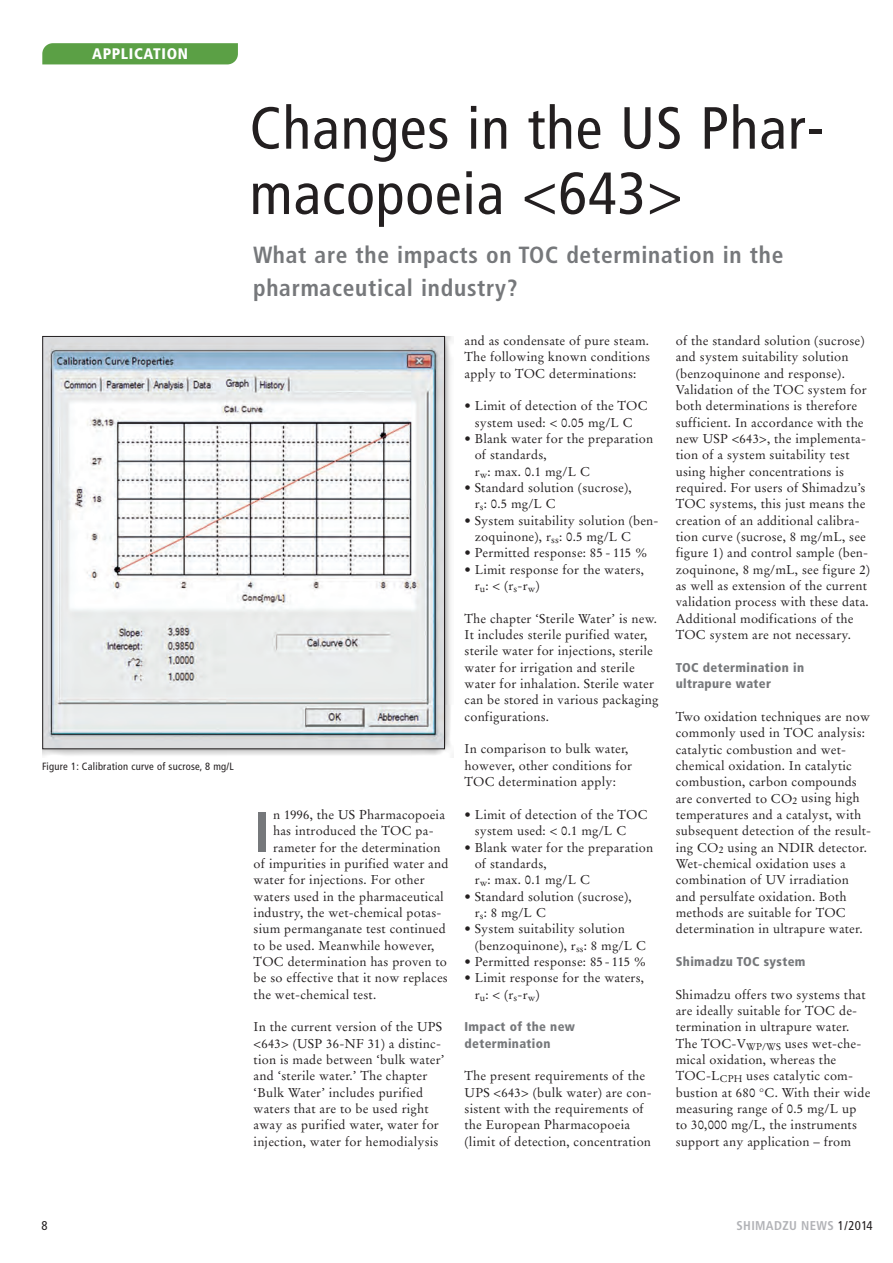
<style>
.page{position:relative;width:893px;height:1263px;background:#fff}
.page>*{position:absolute;margin:0;border:0;box-sizing:border-box;transform-origin:0 0}
.t1{font:condensed 59.4px/65.4px "Frutiger LT";letter-spacing:.015em;color:#231f20}
.t2{font:700 condensed 56.85px "Frutiger LT";color:#76787b}
.t3{font:700 condensed 23.4px/32.7px "Frutiger LT";letter-spacing:.03em;color:#76787b}
.t4{font:900 condensed 15.3px "Frutiger LT";letter-spacing:.04em;color:#fff}
.t5{font:12.75px/16.4px "Stempel Garamond LT";letter-spacing:.015em;color:#231f20}
.t6{font:900 condensed 12.75px/16.4px "Frutiger LT";letter-spacing:.025em;color:#76787b}
.t7{font:700 condensed 12.75px "Frutiger LT";letter-spacing:.025em;color:#b2b3b7}
.t8{font:condensed 12.75px "Frutiger LT";color:#231f20}
.t9{font:condensed 10.5px "Frutiger LT";letter-spacing:.025em;color:#231f20}
.s1{font-weight:400;color:#231f20}
</style>
<div class="page">
<img style="left:42px;top:336px;width:411px;height:422px">
<div style="left:42px;top:43px;width:196px;height:21px;background:#5ba045"></div>
<img style="left:44px;top:338px;width:399px;height:409px">
<p class="t4" style="left:92px;top:47px;width:97px">APPLICATION</p>
<p class="t9" style="left:42px;top:762px;width:193px">Figure 1: Calibration curve of sucrose, 8 mg/L</p>
<h1 class="t1" style="left:250px;top:100px;width:576px">Changes in the US Phar&shy;macopoeia &lt;643&gt;</h1>
<h3 class="t3" style="left:253px;top:240px;width:532px">What are the impacts on TOC determination in the pharmaceutical industry?</h3>
<h2 class="t2" style="left:254px;top:808px;width:17px">I</h2>
<p class="t5" style="left:273px;top:807px;width:173px">n 1996, the US Pharmacopoeia</p>
<p class="t5" style="left:273px;top:824px;width:162px">has introduced the TOC pa-</p>
<p class="t5" style="left:273px;top:840px;width:169px">rameter for the determination</p>
<p class="t5" style="left:254px;top:856px;width:196px">of impurities in purified water and</p>
<p class="t5" style="left:254px;top:873px;width:173px">water for injections. For other</p>
<p class="t5" style="left:254px;top:889px;width:192px">waters used in the pharmaceutical</p>
<p class="t5" style="left:254px;top:905px;width:189px">industry, the wet-chemical potas-</p>
<p class="t5" style="left:254px;top:922px;width:194px">sium permanganate test continued</p>
<p class="t5" style="left:254px;top:938px;width:182px">to be used. Meanwhile however,</p>
<p class="t5" style="left:254px;top:954px;width:195px">TOC determination has proven to</p>
<p class="t5" style="left:254px;top:971px;width:196px">be so effective that it now replaces</p>
<p class="t5" style="left:254px;top:987px;width:124px">the wet-chemical test.</p>
<p class="t5" style="left:254px;top:1020px;width:192px">In the current version of the UPS &lt;643&gt; (USP 36-NF 31) a distinc&shy;tion is made between ‘bulk water’ and ‘sterile water.’ The chapter ‘Bulk Water’ includes purified waters that are to be used right away as purified water, water for injection, water for hemodialysis</p>
<p class="t5" style="left:465px;top:333px;width:187px;text-align:justify">and as condensate of pure steam.<br>The following known conditions apply to TOC determinations:</p>
<p class="t5" style="left:465px;top:399px;width:185px;text-align:center">• Limit of detection of the TOC system used: &lt; 0.05 mg/L C</p>
<p class="t5" style="left:475px;top:431px;width:180px;text-indent:-10px">• Blank water for the preparation of standards,<br>r<sub>w</sub>: max. 0.1 mg/L C</p>
<p class="t5" style="left:475px;top:480px;width:159px;text-indent:-10px">• Standard solution (sucrose), r<sub>s</sub>: 0.5 mg/L C</p>
<p class="t5" style="left:475px;top:513px;width:185px;text-indent:-10px">• System suitability solution (ben&shy;zoquinone), r<sub>ss</sub>: 0.5 mg/L C</p>
<p class="t5" style="left:465px;top:546px;width:185px">• Permitted response: 85 - 115 %</p>
<p class="t5" style="left:475px;top:562px;width:171px;text-indent:-10px">• Limit response for the waters, r<sub>u</sub>: &lt; (r<sub>s</sub>-r<sub>w</sub>)</p>
<p class="t5" style="left:465px;top:611px;width:195px">The chapter ‘Sterile Water’ is new.<br>It includes sterile purified water, sterile water for injections, sterile water for irrigation and sterile water for inhalation. Sterile water can be stored in various packaging configurations.</p>
<p class="t5" style="left:465px;top:742px;width:169px">In comparison to bulk water, however, other conditions for<br>TOC determination apply:</p>
<p class="t5" style="left:475px;top:807px;width:175px;text-indent:-10px">• Limit of detection of the TOC system used: &lt; 0.1 mg/L C</p>
<p class="t5" style="left:475px;top:840px;width:180px;text-indent:-10px">• Blank water for the preparation of standards,<br>r<sub>w</sub>: max. 0.1 mg/L C</p>
<p class="t5" style="left:475px;top:889px;width:159px;text-indent:-10px">• Standard solution (sucrose), r<sub>s</sub>: 8 mg/L C</p>
<p class="t5" style="left:475px;top:922px;width:173px;text-indent:-10px">• System suitability solution (benzoquinone), r<sub>ss</sub>: 8 mg/L C</p>
<p class="t5" style="left:465px;top:954px;width:184px">• Permitted response: 85 - 115 %</p>
<p class="t5" style="left:475px;top:971px;width:171px;text-indent:-10px">• Limit response for the waters, r<sub>u</sub>: &lt; (r<sub>s</sub>-r<sub>w</sub>)</p>
<p class="t6" style="left:465px;top:1020px;width:112px">Impact of the new determination</p>
<p class="t5" style="left:465px;top:1069px;width:189px">The present requirements of the<br>UPS &lt;643&gt; (bulk water) are con&shy;sistent with the requirements of the European Pharmacopoeia (limit of detection, concentration</p>
<p class="t5" style="left:676px;top:333px;width:196px">of the standard solution (sucrose) and system suitability solution (benzoquinone and response).<br>Validation of the TOC system for both determinations is therefore sufficient. In accordance with the new USP &lt;643&gt;, the implementa&shy;tion of a system suitability test using higher concentrations is required. For users of Shimadzu’s TOC systems, this just means the creation of an additional calibra&shy;tion curve (sucrose, 8 mg/mL, see figure 1) and control sample (ben&shy;zoquinone, 8 mg/mL, see figure 2) as well as extension of the current validation process with these data.<br>Additional modifications of the TOC system are not necessary.</p>
<p class="t6" style="left:676px;top:660px;width:130px">TOC determination in ultrapure water</p>
<p class="t5" style="left:676px;top:709px;width:197px">Two oxidation techniques are now commonly used in TOC analysis: catalytic combustion and wet&shy;chemical oxidation. In catalytic combustion, carbon compounds are converted to CO<sub>2</sub> using high temperatures and a catalyst, with subsequent detection of the result&shy;ing CO<sub>2</sub> using an NDIR detector.<br>Wet-chemical oxidation uses a combination of UV irradiation and persulfate oxidation. Both methods are suitable for TOC determination in ultrapure water.</p>
<p class="t6" style="left:676px;top:954px;width:131px">Shimadzu TOC system</p>
<p class="t5" style="left:676px;top:987px;width:196px">Shimadzu offers two systems that are ideally suitable for TOC de&shy;termination in ultrapure water.<br>The TOC-V<sub>WP/WS</sub> uses wet-che&shy;mical oxidation, whereas the<br>TOC-L<sub>CPH</sub> uses catalytic com&shy;bustion at 680 °C. With their wide measuring range of 0.5 mg/L up to 30,000 mg/L, the instruments support any application – from</p>
<p class="t8" style="left:42px;top:1220px;width:8px">8</p>
<p class="t7" style="left:736px;top:1220px;width:138px">SHIMADZU NEWS <span class="s1">1/2014</span></p>
</div>
